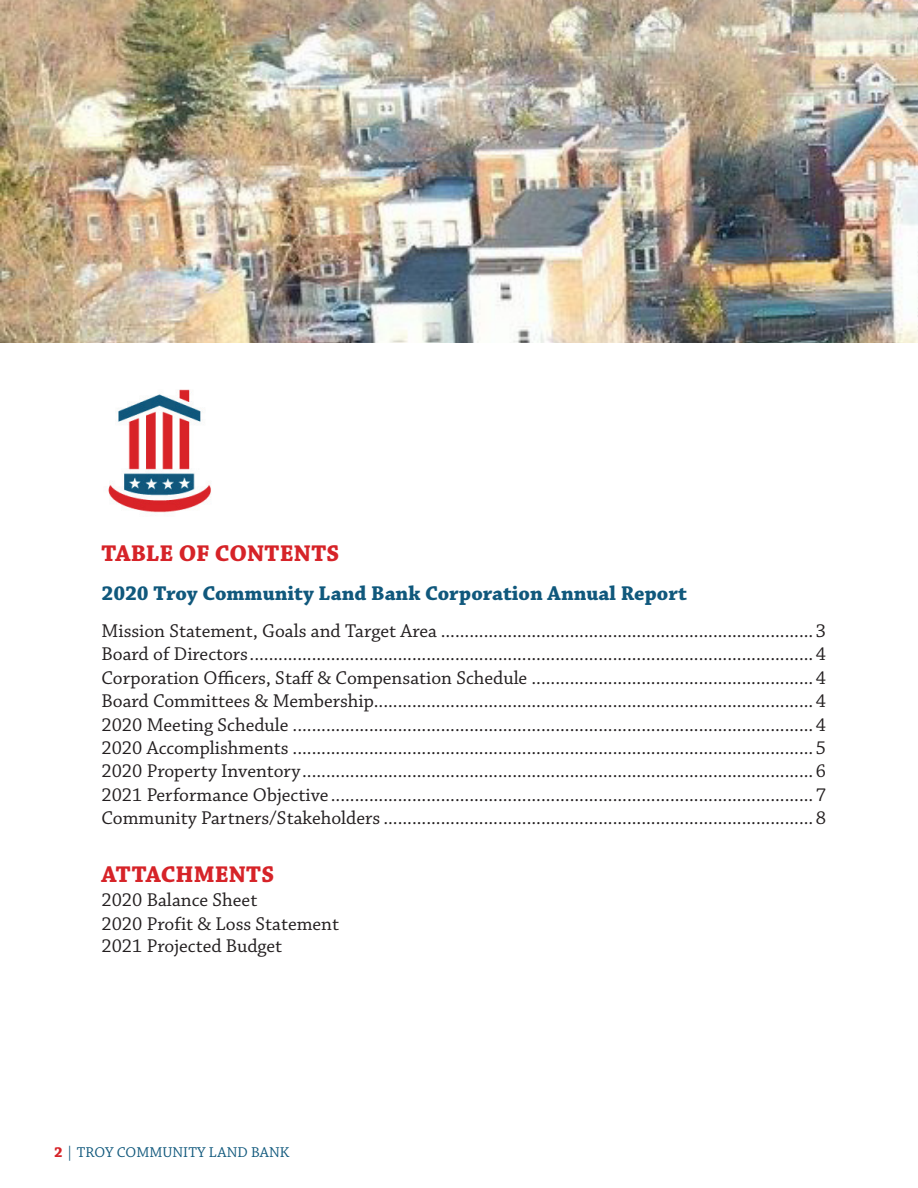
<style>
.page{position:relative;width:918px;height:1188px;background:#fff}
.page>*{position:absolute;margin:0;border:0;box-sizing:border-box;transform-origin:0 0}
.t1{font:700 24px "Chaparral Pro";letter-spacing:.005em;color:#d62328}
.t2{font:700 21px "Chaparral Pro";color:#10587c}
.t3{font:19.5px/23.9px "Chaparral Pro";color:#231f20}
.t4{font:15px "Chaparral Pro";color:#10587c}
.s1{font-weight:700;color:#d62328}
</style>
<div class="page">
<img style="left:108px;top:389px;width:103px;height:124px">
<img style="left:0;top:0;width:918px;height:343px">
<p class="t1" style="left:102px;top:540px;width:239px">TABLE OF CONTENTS</p>
<p class="t2" style="left:102px;top:581px;width:587px">2020 Troy Community Land Bank Corporation Annual Report</p>
<p class="t3" style="left:102px;top:620px;width:726px">Mission Statement, Goals and Target Area ..............................................................................3</p>
<p class="t3" style="left:102px;top:643px;width:726px">Board of Directors......................................................................................................................4</p>
<p class="t3" style="left:102px;top:667px;width:726px">Corporation Officers, Staff &amp; Compensation Schedule ...........................................................4</p>
<p class="t3" style="left:102px;top:690px;width:726px">Board Committees &amp; Membership............................................................................................4</p>
<p class="t3" style="left:102px;top:713px;width:726px">2020 Meeting Schedule .............................................................................................................4</p>
<p class="t3" style="left:102px;top:737px;width:726px">2020 Accomplishments .............................................................................................................5</p>
<p class="t3" style="left:102px;top:760px;width:726px">2020 Property Inventory...........................................................................................................6</p>
<p class="t3" style="left:102px;top:784px;width:726px">2021 Performance Objective .....................................................................................................7</p>
<p class="t3" style="left:102px;top:807px;width:726px">Community Partners/Stakeholders ..........................................................................................8</p>
<p class="t1" style="left:102px;top:860px;width:174px">ATTACHMENTS</p>
<p class="t3" style="left:102px;top:889px;width:239px">2020 Balance Sheet<br>2020 Profit &amp; Loss Statement</p>
<p class="t3" style="left:102px;top:935px;width:182px">2021 Projected Budget</p>
<p class="t4" style="left:54px;top:1144px;width:237px"><span class="s1">2</span> | TROY COMMUNITY LAND BANK</p>
</div>
